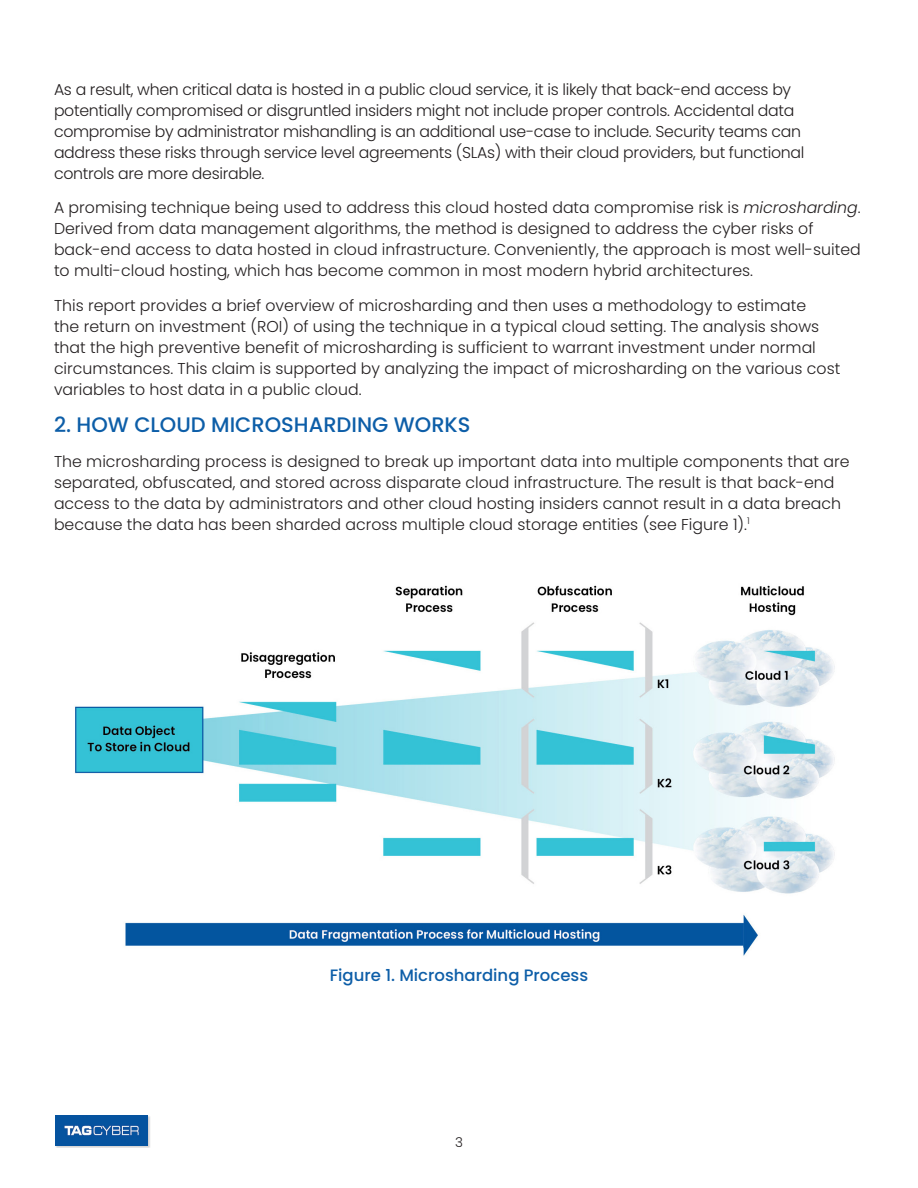
<style>
.page{position:relative;width:918px;height:1188px;background:#fff}
.page>*{position:absolute;margin:0;border:0;box-sizing:border-box;transform-origin:0 0}
.Section_Subhead{font:500 21px "Poppins";color:#0d5ea8}
.Figure_Title{font:500 16.5px "Poppins";color:#0d5ea8}
.BODY{font:300 15.75px/21px "Poppins";color:#231f20}
.BODY-2{font:300 15.75px/21px "Poppins";letter-spacing:-.02em;color:#231f20}
.t1{font:300 13.5px "Poppins";color:#231f20}
.s1{font-style:italic}
</style>
<div class="page">
<div style="left:55px;top:1115px;width:96px;height:33px;background:#231f20;opacity:.2"></div>
<img style="left:55px;top:1115px;width:93px;height:30px">
<img style="left:75px;top:585px;width:760px;height:371px">
<p class="BODY-2" style="left:54px;top:79px;width:752px">As a result, when critical data is hosted in a public cloud service, it is likely that back-end access by potentially compromised or disgruntled insiders might not include proper controls. Accidental data compromise by administrator mishandling is an additional use-case to include. Security teams can address these risks through service level agreements (SLAs) with their cloud providers, but functional controls are more desirable.</p>
<p class="BODY" style="left:54px;top:197px;width:808px">A promising technique being used to address this cloud hosted data compromise risk is <span class="s1">microsharding</span>.<br>Derived from data management algorithms, the method is designed to address the cyber risks of back-end access to data hosted in cloud infrastructure. Conveniently, the approach is most well-suited to multi-cloud hosting, which has become common in most modern hybrid architectures.</p>
<p class="BODY" style="left:54px;top:295px;width:788px">This report provides a brief overview of microsharding and then uses a methodology to estimate<br>the return on investment (ROI) of using the technique in a typical cloud setting. The analysis shows that the high preventive benefit of microsharding is sufficient to warrant investment under normal circumstances. This claim is supported by analyzing the impact of microsharding on the various cost variables to host data in a public cloud.</p>
<p class="Section_Subhead" style="left:54px;top:413px;width:418px">2. HOW CLOUD MICROSHARDING WORKS</p>
<p class="BODY" style="left:54px;top:451px;width:797px">The microsharding process is designed to break up important data into multiple components that are separated, obfuscated, and stored across disparate cloud infrastructure. The result is that back-end access to the data by administrators and other cloud hosting insiders cannot result in a data breach because the data has been sharded across multiple cloud storage entities (see Figure 1).<sup>1</sup></p>
<p class="Figure_Title" style="left:330px;top:966px;width:260px">Figure 1. Microsharding Process</p>
<p class="t1" style="left:455px;top:1134px;width:9px">3</p>
</div>
